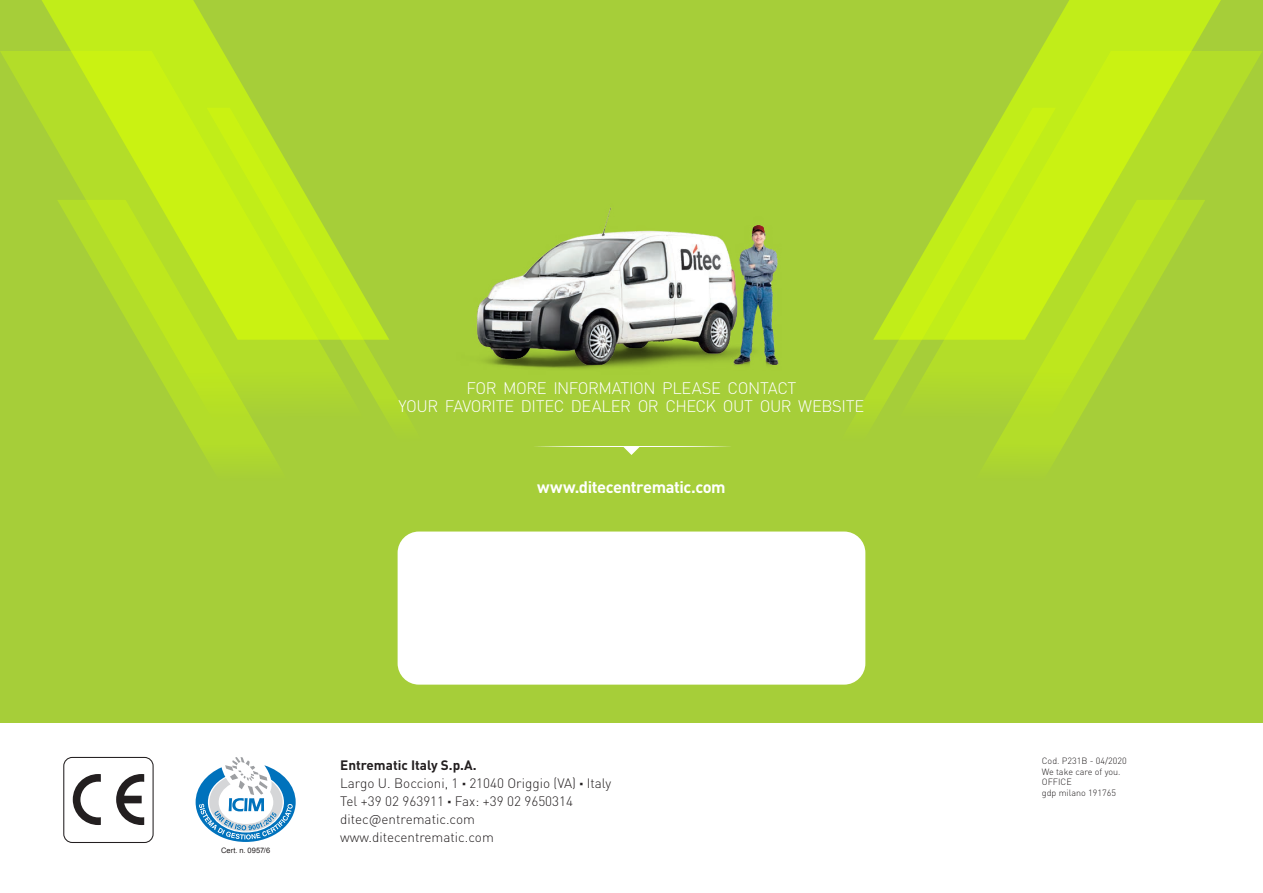
<style>
.page{position:relative;width:1263px;height:893px;background:#fff}
.page>*{position:absolute;margin:0;border:0;box-sizing:border-box;transform-origin:0 0}
.t1{font:300 16.5px/18px "DIN Pro";letter-spacing:-.03em;color:#fff;text-align:center}
.t2{font:700 16.5px "DIN Pro";letter-spacing:-.03em;color:#fff}
.t3{font:300 13.5px/18px "DIN Pro";color:#231f20}
.t4{font:700 13.5px "DIN Pro";color:#231f20}
.t5{font:300 9px/10.8px "DIN Pro";color:#231f20}
.Cover_Subheading_28{font:7.5px "Arial";letter-spacing:.01em;color:#231f20}
.s1{font-weight:900}
</style>
<div class="page">
<div style="left:0;top:0;width:1263px;height:723px;background:#a6ce39"></div>
<svg style="left:73px;top:774px;width:28px;height:51px"></svg>
<svg style="left:116px;top:774px;width:28px;height:51px"></svg>
<div style="left:63px;top:757px;width:91px;height:86px;border:1px solid #231f20;border-radius:9px"></div>
<svg style="left:1040px;top:0;width:181px;height:51px;fill:#c1ed19"></svg>
<svg style="left:42px;top:0;width:181px;height:51px;fill:#c1ed19"></svg>
<svg style="left:1007px;top:51px;width:255px;height:149px"></svg>
<svg style="left:0;top:51px;width:402px;height:625px"></svg>
<svg style="left:855px;top:108px;width:201px;height:427px"></svg>
<svg style="left:207px;top:108px;width:201px;height:433px"></svg>
<svg style="left:861px;top:200px;width:344px;height:476px"></svg>
<svg style="left:57px;top:200px;width:344px;height:476px"></svg>
<div style="left:398px;top:531px;width:467px;height:154px;background:#fff;border-radius:21px"></div>
<img style="left:476px;top:207px;width:303px;height:162px">
<svg style="left:196px;top:757px;width:100px;height:85px"></svg>
<hr style="left:531px;top:446px;width:200px;height:1px;background:#fff">
<svg style="left:623px;top:447px;width:17px;height:8px"></svg>
<p class="t1" style="left:399px;top:379px;width:467px">FOR MORE INFORMATION PLEASE CONTACT<br>YOUR FAVORITE DITEC DEALER OR CHECK OUT OUR WEBSITE</p>
<p class="t2" style="left:537px;top:476px;width:190px">www.ditecentrematic.com</p>
<p class="Cover_Subheading_28" style="left:221px;top:846px;width:51px">Cert. n. 0957/6</p>
<p class="t4" style="left:340px;top:756px;width:138px">Entrematic Italy S.p.A.</p>
<p class="t3" style="left:340px;top:773px;width:272px">Largo U. Boccioni, 1 <span class="s1">·</span> 21040 Origgio (VA) <span class="s1">·</span> Italy<br>Tel +39 02 963911 <span class="s1">·</span> Fax: +39 02 9650314</p>
<p class="t3" style="left:340px;top:809px;width:136px">ditec@entrematic.com</p>
<p class="t3" style="left:340px;top:827px;width:155px">www.ditecentrematic.com</p>
<p class="t5" style="left:1042px;top:755px;width:86px">Cod. P231B - 04/2020<br>We take care of you.<br>OFFICE<br>gdp milano 191765</p>
</div>
